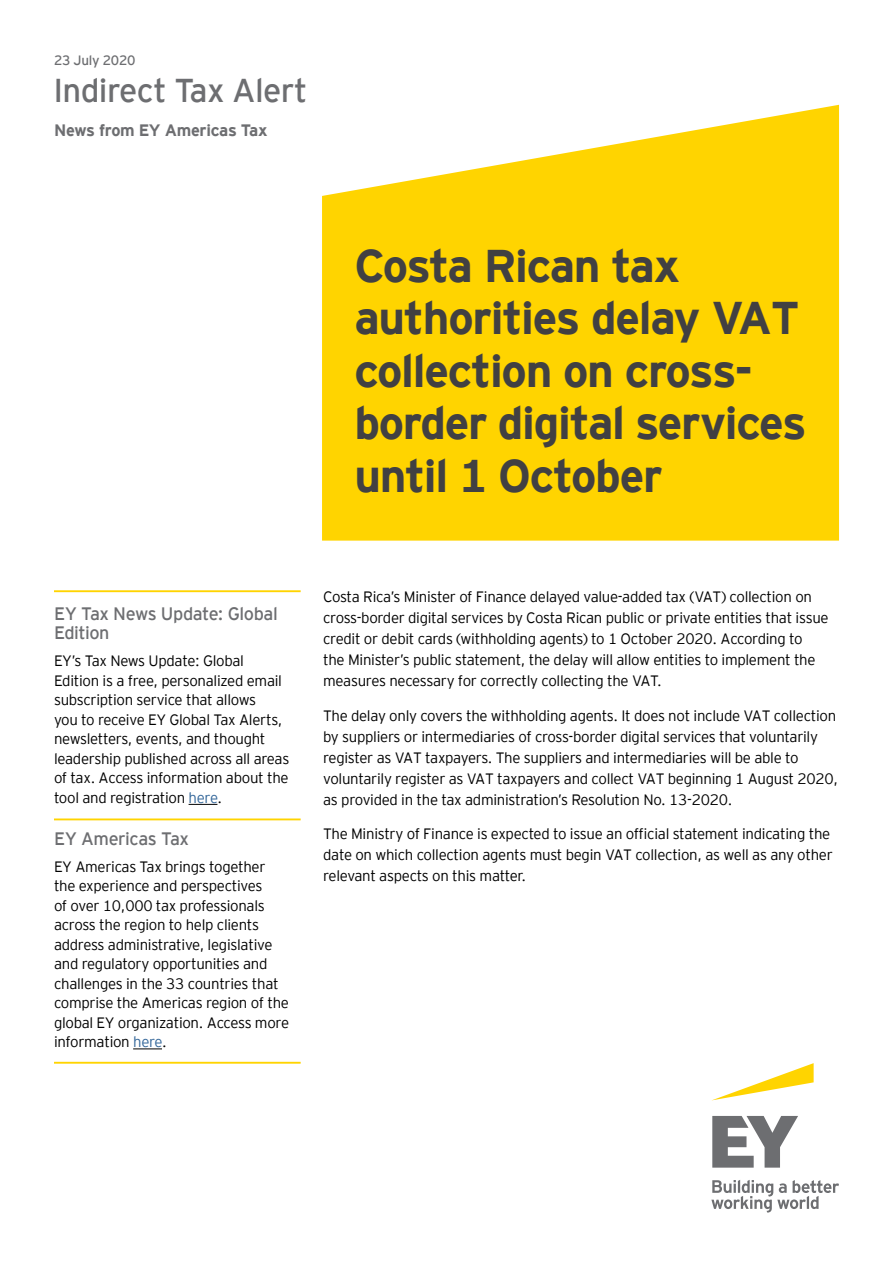
<style>
.page{position:relative;width:893px;height:1263px;background:#fff}
.page>*{position:absolute;margin:0;border:0;box-sizing:border-box;transform-origin:0 0}
.t1{font:700 45.75px/52.5px "EY Interstate";letter-spacing:-.03em;color:#414042}
.t2{font:33px "EY Interstate";letter-spacing:-.02em;color:#6d6e71}
.t3{font:18px/19.5px "EY Interstate";letter-spacing:-.025em;color:#6d6e71}
.t4{font:700 16.5px "EY Interstate";letter-spacing:-.02em;color:#6d6e71}
.t5{font:300 15px/19.5px "EY Interstate";letter-spacing:-.02em;color:#000}
.t6{font:13.5px "EY Interstate";letter-spacing:-.02em;color:#6d6e71}
.s1{color:#369}
</style>
<div class="page">
<svg style="left:322px;top:105px;width:517px;height:436px;background:#ffd81a"></svg>
<svg style="left:189px;top:804px;width:28px;height:1px"></svg>
<svg style="left:133px;top:1049px;width:29px;height:1px"></svg>
<hr style="left:54px;top:590px;width:247px;height:2px;background:#ffd400">
<hr style="left:54px;top:1062px;width:247px;height:2px;background:#ffd400">
<hr style="left:54px;top:818px;width:247px;height:2px;background:#ffd400">
<svg style="left:713px;top:1063px;width:101px;height:37px"></svg>
<svg style="left:711px;top:1116px;width:128px;height:96px"></svg>
<p class="t6" style="left:54px;top:50px;width:83px">23 July 2020</p>
<h2 class="t2" style="left:53px;top:67px;width:256px">Indirect Tax Alert</h2>
<p class="t4" style="left:54px;top:118px;width:215px">News from EY Americas Tax</p>
<h1 class="t1" style="left:354px;top:237px;width:454px">Costa Rican tax authorities delay VAT collection on cross&shy;border digital services until 1 October</h1>
<p class="t3" style="left:54px;top:602px;width:225px">EY Tax News Update: Global<br>Edition</p>
<p class="t5" style="left:54px;top:650px;width:237px">EY’s Tax News Update: Global Edition is a free, personalized email subscription service that allows<br>you to receive EY Global Tax Alerts, newsletters, events, and thought leadership published across all areas of tax. Access information about the tool and registration <span class="s1">here</span>.</p>
<p class="t3" style="left:54px;top:827px;width:136px">EY Americas Tax</p>
<p class="t5" style="left:54px;top:855px;width:237px">EY Americas Tax brings together the experience and perspectives<br>of over 10,000 tax professionals across the region to help clients address administrative, legislative and regulatory opportunities and challenges in the 33 countries that comprise the Americas region of the global EY organization. Access more information <span class="s1">here</span>.</p>
<p class="t5" style="left:323px;top:586px;width:507px;line-height:21px">Costa Rica’s Minister of Finance delayed value-added tax (VAT) collection on cross-border digital services by Costa Rican public or private entities that issue credit or debit cards (withholding agents) to 1 October 2020. According to<br>the Minister’s public statement, the delay will allow entities to implement the measures necessary for correctly collecting the VAT.</p>
<p class="t5" style="left:323px;top:704px;width:516px;line-height:21px">The delay only covers the withholding agents. It does not include VAT collection by suppliers or intermediaries of cross-border digital services that voluntarily register as VAT taxpayers. The suppliers and intermediaries will be able to voluntarily register as VAT taxpayers and collect VAT beginning 1 August 2020, as provided in the tax administration’s Resolution No. 13-2020.</p>
<p class="t5" style="left:323px;top:823px;width:511px;line-height:21px">The Ministry of Finance is expected to issue an official statement indicating the date on which collection agents must begin VAT collection, as well as any other relevant aspects on this matter.</p>
</div>
